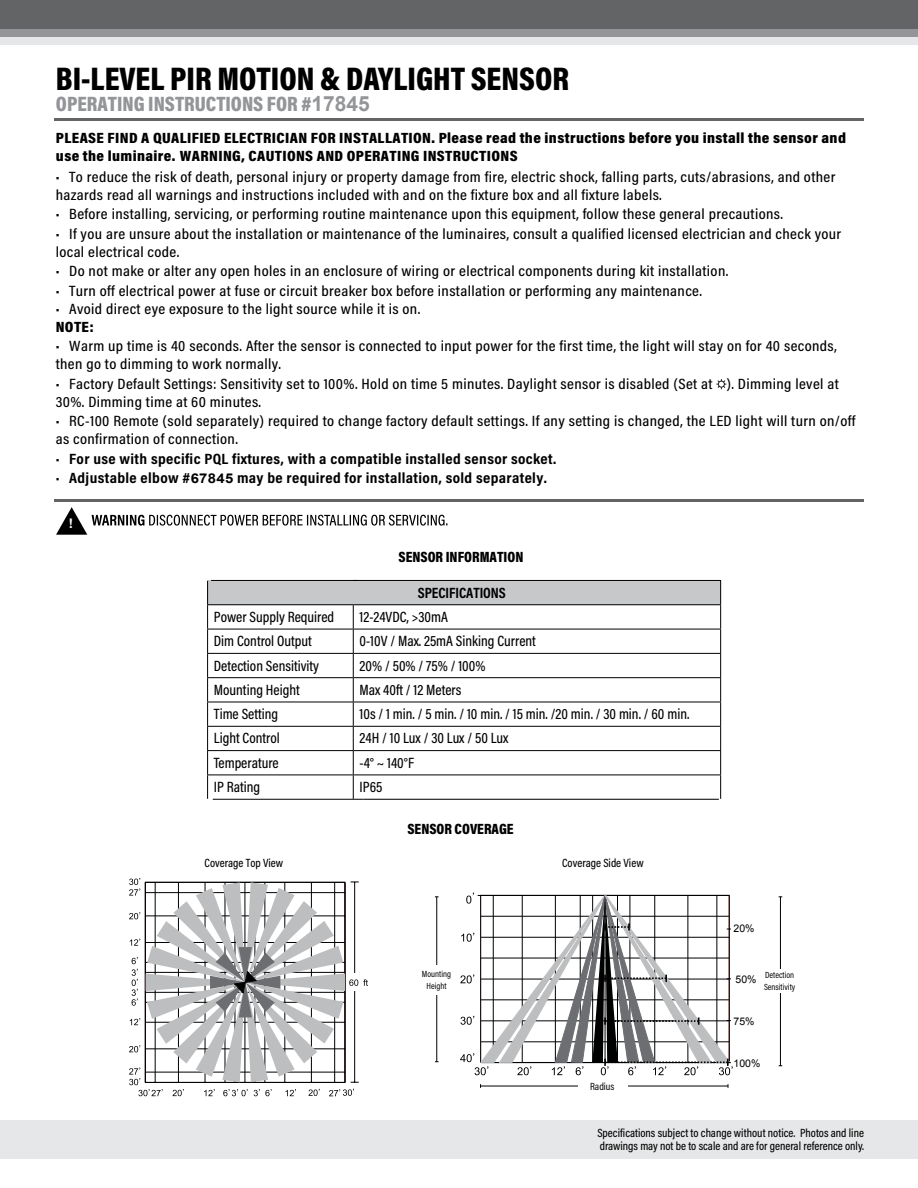
<style>
.page{position:relative;width:918px;height:1188px;background:#fff}
.page>*{position:absolute;margin:0;border:0;box-sizing:border-box;transform-origin:0 0}
.t1{font:900 33px "Acumin Pro Cond";color:#000}
.t2{font:900 21px "Acumin Pro Cond";color:#939598}
.t3{font:500 15px/18px "Acumin Pro Cond";letter-spacing:.025em;color:#000}
.t4{font:500 15px "Acumin Pro Cond";color:#000}
.t5{font:900 15px/18px "Acumin Pro Cond";letter-spacing:.025em;color:#000;scale:1.1 1}
.t6{font:700 15px "Acumin Pro Cond";letter-spacing:.025em;color:#000;scale:1.1 1}
.t7{font:900 15px "Acumin Pro Cond";color:#000}
.t8{font:700 15px "Acumin Pro Cond";letter-spacing:-.005em;color:#000}
.t9{font:700 13.2px "Helvetica";color:#fff}
.t10{font:500 12px/13.5px "Acumin Pro Cond";color:#000}
.t11{font:10.5px "Arial";color:#000}
.t12{font:10.5px "Acumin Pro Cond";color:#000}
.t13{font:9px/11.6px "Acumin Pro Cond";color:#000}
.s1{font-family:"Arial";font-weight:700}
.s2{font-weight:900}
.s3{font-weight:500}
.s4{font-family:"Arial";font-size:13.5px}
</style>
<div class="page">
<div style="left:0;top:1120px;width:918px;height:39px;background:#e6e7e8"></div>
<div style="left:0;top:27px;width:918px;height:18px;background:#e6e7e8"></div>
<div style="left:0;top:20px;width:918px;height:17px;background:#939598"></div>
<div style="left:0;top:0;width:918px;height:28px;background:#636466"></div>
<hr style="left:54px;top:118px;width:810px;height:3px;background:#636466">
<svg style="left:56px;top:507px;width:391px;height:28px"></svg>
<hr style="left:54px;top:500px;width:809px;height:2px;background:#636466">
<div style="left:208px;top:580px;width:513px;height:25px;background:#c7c8ca"></div>
<hr style="left:211px;top:580px;width:146px;height:1px;background:#000">
<hr style="left:353px;top:580px;width:368px;height:1px;background:#000">
<hr style="left:207px;top:604px;width:146px;height:1px;background:#000">
<hr style="left:353px;top:604px;width:368px;height:1px;background:#000">
<hr style="left:207px;top:629px;width:146px;height:1px;background:#000">
<hr style="left:353px;top:629px;width:368px;height:1px;background:#000">
<hr style="left:207px;top:653px;width:146px;height:1px;background:#000">
<hr style="left:353px;top:653px;width:368px;height:1px;background:#000">
<hr style="left:207px;top:677px;width:146px;height:1px;background:#000">
<hr style="left:353px;top:677px;width:368px;height:1px;background:#000">
<hr style="left:207px;top:702px;width:146px;height:1px;background:#000">
<hr style="left:353px;top:702px;width:368px;height:1px;background:#000">
<hr style="left:207px;top:726px;width:146px;height:1px;background:#000">
<hr style="left:353px;top:726px;width:368px;height:1px;background:#000">
<hr style="left:207px;top:750px;width:146px;height:1px;background:#000">
<hr style="left:353px;top:750px;width:368px;height:1px;background:#000">
<hr style="left:207px;top:775px;width:146px;height:1px;background:#000">
<svg style="left:207px;top:581px;width:1px;height:218px"></svg>
<hr style="left:353px;top:775px;width:368px;height:1px;background:#000">
<svg style="left:353px;top:605px;width:1px;height:194px"></svg>
<svg style="left:720px;top:581px;width:1px;height:218px"></svg>
<hr style="left:213px;top:799px;width:151px;height:1px;background:#000">
<hr style="left:364px;top:799px;width:355px;height:1px;background:#000">
<svg style="left:716px;top:379px;width:11px;height:11px"></svg>
<svg style="left:129px;top:878px;width:239px;height:218px"></svg>
<hr style="left:436px;top:897px;width:1px;height:165px;background:#000">
<div style="left:417px;top:965px;width:40px;height:30px;background:#fff"></div>
<hr style="left:481px;top:1086px;width:247px;height:1px;background:#000">
<div style="left:578px;top:1079px;width:50px;height:14px;background:#fff"></div>
<hr style="left:780px;top:897px;width:1px;height:169px;background:#000">
<div style="left:758px;top:969px;width:45px;height:24px;background:#fff"></div>
<svg style="left:460px;top:892px;width:273px;height:183px"></svg>
<h1 class="t1" style="left:56px;top:57px;width:515px">BI-LEVEL PIR MOTION &amp; DAYLIGHT SENSOR</h1>
<h2 class="t2" style="left:56px;top:90px;width:315px">OPERATING INSTRUCTIONS FOR #<span class="s1">17845</span></h2>
<p class="t5" style="left:56px;top:129px;width:720px">PLEASE FIND A QUALIFIED ELECTRICIAN FOR INSTALLATION. Please read the instructions before you install the sensor and use the luminaire. WARNING, CAUTIONS AND OPERATING INSTRUCTIONS</p>
<p class="t3" style="left:56px;top:167px;width:781px">• To reduce the risk of death, personal injury or property damage from fire, electric shock, falling parts, cuts/abrasions, and other hazards read all warnings and instructions included with and on the fixture box and all fixture labels.</p>
<p class="t3" style="left:56px;top:205px;width:729px">• Before installing, servicing, or performing routine maintenance upon this equipment, follow these general precautions.</p>
<p class="t3" style="left:56px;top:224px;width:787px">• If you are unsure about the installation or maintenance of the luminaires, consult a qualified licensed electrician and check your local electrical code.</p>
<p class="t3" style="left:56px;top:262px;width:674px">• Do not make or alter any open holes in an enclosure of wiring or electrical components during kit installation.</p>
<p class="t3" style="left:56px;top:281px;width:648px">• Turn off electrical power at fuse or circuit breaker box before installation or performing any maintenance.</p>
<p class="t3" style="left:56px;top:299px;width:366px">• Avoid direct eye exposure to the light source while it is on.<br><span class="s2">NOTE:</span></p>
<p class="t3" style="left:56px;top:337px;width:783px">• Warm up time is 40 seconds. After the sensor is connected to input power for the first time, the light will stay on for 40 seconds, then go to dimming to work normally.</p>
<p class="t3" style="left:56px;top:374px;width:785px">• Factory Default Settings: Sensitivity set to 100%. Hold on time 5 minutes. Daylight sensor is disabled (Set at ). Dimming level at<br>30%. Dimming time at 60 minutes.</p>
<p class="t3" style="left:56px;top:412px;width:801px">• RC-100 Remote (sold separately) required to change factory default settings. If any setting is changed, the LED light will turn on/off as confirmation of connection.</p>
<p class="t6" style="left:56px;top:449px;width:457px"><span class="s3">•</span> For use with specific PQL fixtures, with a compatible installed sensor socket.</p>
<p class="t6" style="left:56px;top:468px;width:448px"><span class="s3">•</span> Adjustable elbow #<span class="s4">67845</span> may be required for installation, sold separately.</p>
<p class="t9" style="left:68px;top:515px;width:6px">!</p>
<p class="t7" style="left:399px;top:547px;width:126px">SENSOR INFORMATION</p>
<p class="t8" style="left:418px;top:583px;width:90px">SPECIFICATIONS</p>
<p class="t4" style="left:214px;top:607px;width:122px">Power Supply Required</p>
<p class="t4" style="left:360px;top:607px;width:90px">12-24VDC, &gt;30mA</p>
<p class="t4" style="left:214px;top:631px;width:99px">Dim Control Output</p>
<p class="t4" style="left:360px;top:631px;width:178px">0-10V / Max. 25mA Sinking Current</p>
<p class="t4" style="left:214px;top:656px;width:107px">Detection Sensitivity</p>
<p class="t3" style="left:360px;top:656px;width:127px">20% / 50% / 75% / 100%</p>
<p class="t4" style="left:214px;top:680px;width:87px">Mounting Height</p>
<p class="t4" style="left:360px;top:680px;width:103px">Max 40ft / 12 Meters</p>
<p class="t4" style="left:214px;top:704px;width:66px">Time Setting</p>
<p class="t4" style="left:360px;top:704px;width:331px">10s / 1 min. / 5 min. / 10 min. / 15 min. /20 min. / 30 min. / 60 min.</p>
<p class="t4" style="left:214px;top:729px;width:67px">Light Control</p>
<p class="t4" style="left:360px;top:729px;width:150px">24H / 10 Lux / 30 Lux / 50 Lux</p>
<p class="t4" style="left:214px;top:753px;width:66px">Temperature</p>
<p class="t3" style="left:360px;top:753px;width:56px">-4° ~ 140°F</p>
<p class="t4" style="left:214px;top:777px;width:48px">IP Rating</p>
<p class="t3" style="left:360px;top:778px;width:24px">IP65</p>
<p class="t7" style="left:407px;top:819px;width:108px">SENSOR COVERAGE</p>
<p class="t10" style="left:205px;top:856px;width:80px">Coverage Top View</p>
<p class="t10" style="left:562px;top:855px;width:83px">Coverage Side View</p>
<p class="t13" style="left:422px;top:968px;width:31px">Mounting</p>
<p class="t13" style="left:427px;top:980px;width:22px">Height</p>
<p class="t12" style="left:590px;top:1080px;width:26px">Radius</p>
<p class="t11" style="left:734px;top:922px;width:23px">20%</p>
<p class="t13" style="left:764px;top:969px;width:33px">Detection<br>Sensitivity</p>
<p class="t11" style="left:735px;top:972px;width:23px">50%</p>
<p class="t11" style="left:734px;top:1014px;width:23px">75%</p>
<p class="t11" style="left:734px;top:1056px;width:28px">100%</p>
<p class="t10" style="left:597px;top:1126px;width:268px">Specifications subject to change without notice. Photos and line drawings may not be to scale and are for general reference only.</p>
</div>
